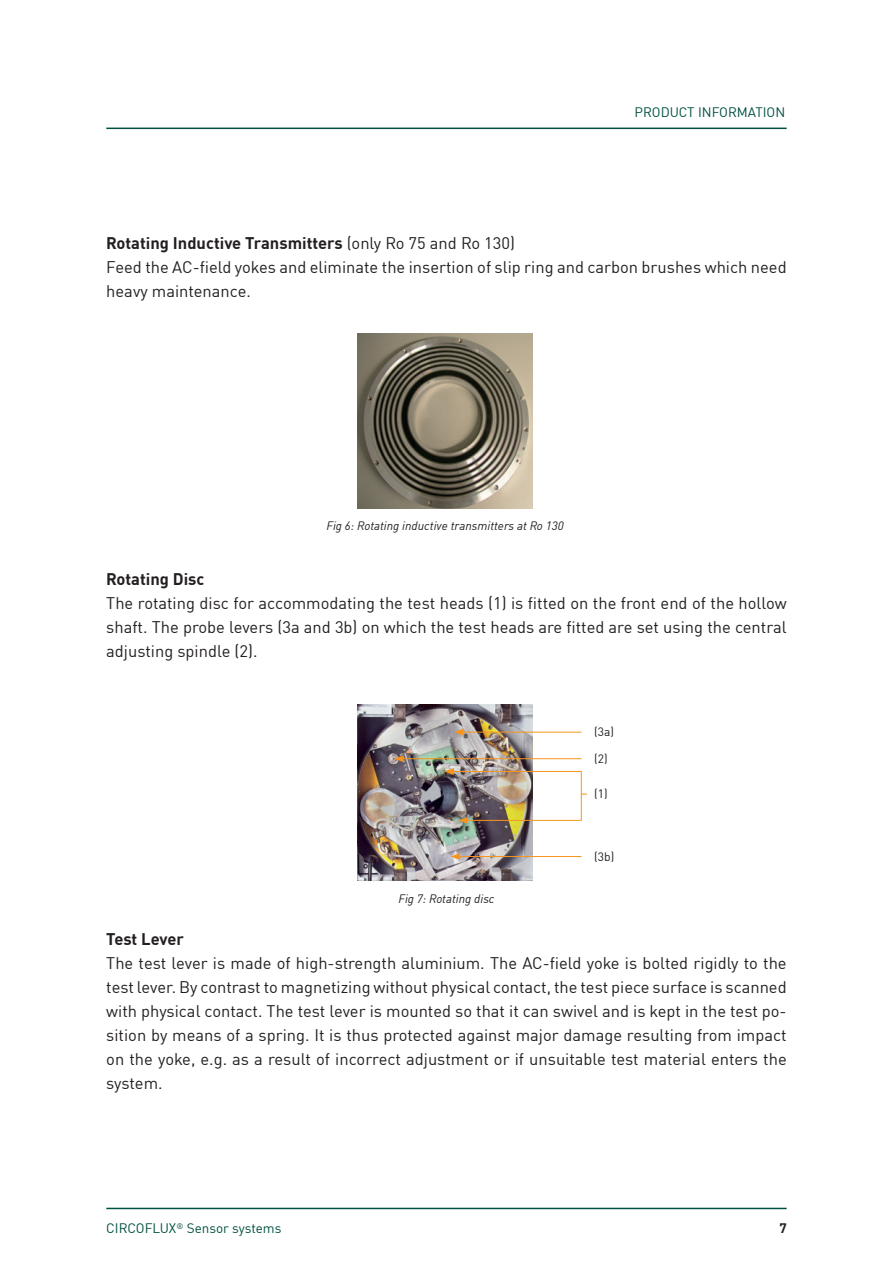
<style>
.page{position:relative;width:893px;height:1263px;background:#fff}
.page>*{position:absolute;margin:0;border:0;box-sizing:border-box;transform-origin:0 0}
.t1{font:16.5px/24px "DIN Offc";color:#231f20;text-align:justify}
.t2{font:700 16.5px "DIN Offc";color:#231f20}
.t3{font:13.5px "DIN Offc";color:#005042}
.t4{font:700 13.5px "DIN Offc";color:#231f20}
.t5{font:italic 12px "DIN Offc";color:#231f20}
.t6{font:12px "DIN Offc";color:#231f20}
.s1{font-weight:700}
</style>
<div class="page">
<hr style="left:106px;top:128px;width:681px;height:1px;background:#005042">
<hr style="left:106px;top:1208px;width:681px;height:1px;background:#005042">
<img style="left:357px;top:334px;width:176px;height:174px">
<img style="left:357px;top:705px;width:176px;height:176px">
<hr style="left:461px;top:732px;width:120px;height:1px;background:#f7941d">
<svg style="left:454px;top:729px;width:10px;height:7px"></svg>
<hr style="left:401px;top:758px;width:180px;height:1px;background:#f7941d">
<svg style="left:394px;top:755px;width:10px;height:7px"></svg>
<hr style="left:451px;top:771px;width:130px;height:1px;background:#f7941d">
<svg style="left:444px;top:768px;width:10px;height:7px"></svg>
<hr style="left:465px;top:820px;width:116px;height:1px;background:#f7941d">
<svg style="left:458px;top:817px;width:10px;height:7px"></svg>
<hr style="left:458px;top:856px;width:123px;height:1px;background:#f7941d">
<svg style="left:450px;top:853px;width:10px;height:7px"></svg>
<hr style="left:581px;top:771px;width:1px;height:49px;background:#f7941d">
<p class="t3" style="left:635px;top:103px;width:152px">PRODUCT INFORMATION</p>
<p class="t1" style="left:106px;top:230px;width:682px;text-align:left"><span class="s1">Rotating Inductive Transmitters</span> (only Ro 75 and Ro 130)<br>Feed the AC-field yokes and eliminate the insertion of slip ring and carbon brushes which need heavy maintenance.</p>
<p class="t5" style="left:326px;top:518px;width:239px">Fig 6: Rotating inductive transmitters at Ro 130</p>
<p class="t2" style="left:106px;top:568px;width:100px">Rotating Disc</p>
<p class="t1" style="left:106px;top:591px;width:682px">The rotating disc for accommodating the test heads (1) is fitted on the front end of the hollow shaft. The probe levers (3a and 3b) on which the test heads are fitted are set using the central adjusting spindle (2).</p>
<p class="t6" style="left:594px;top:724px;width:21px">(3a)</p>
<p class="t6" style="left:594px;top:751px;width:15px">(2)</p>
<p class="t6" style="left:594px;top:786px;width:15px">(1)</p>
<p class="t5" style="left:398px;top:891px;width:98px">Fig 7: Rotating disc</p>
<p class="t6" style="left:594px;top:849px;width:21px">(3b)</p>
<p class="t2" style="left:106px;top:928px;width:79px">Test Lever</p>
<p class="t1" style="left:106px;top:951px;width:682px">The test lever is made of high-strength aluminium. The AC-field yoke is bolted rigidly to the test lever. By contrast to magnetizing without physical contact, the test piece surface is scanned with physical contact. The test lever is mounted so that it can swivel and is kept in the test po&shy;sition by means of a spring. It is thus protected against major damage resulting from impact on the yoke, e.g. as a result of incorrect adjustment or if unsuitable test material enters the system.</p>
<p class="t3" style="left:106px;top:1220px;width:177px">CIRCOFLUX<sup>®</sup> Sensor systems</p>
<p class="t4" style="left:779px;top:1219px;width:9px">7</p>
</div>
